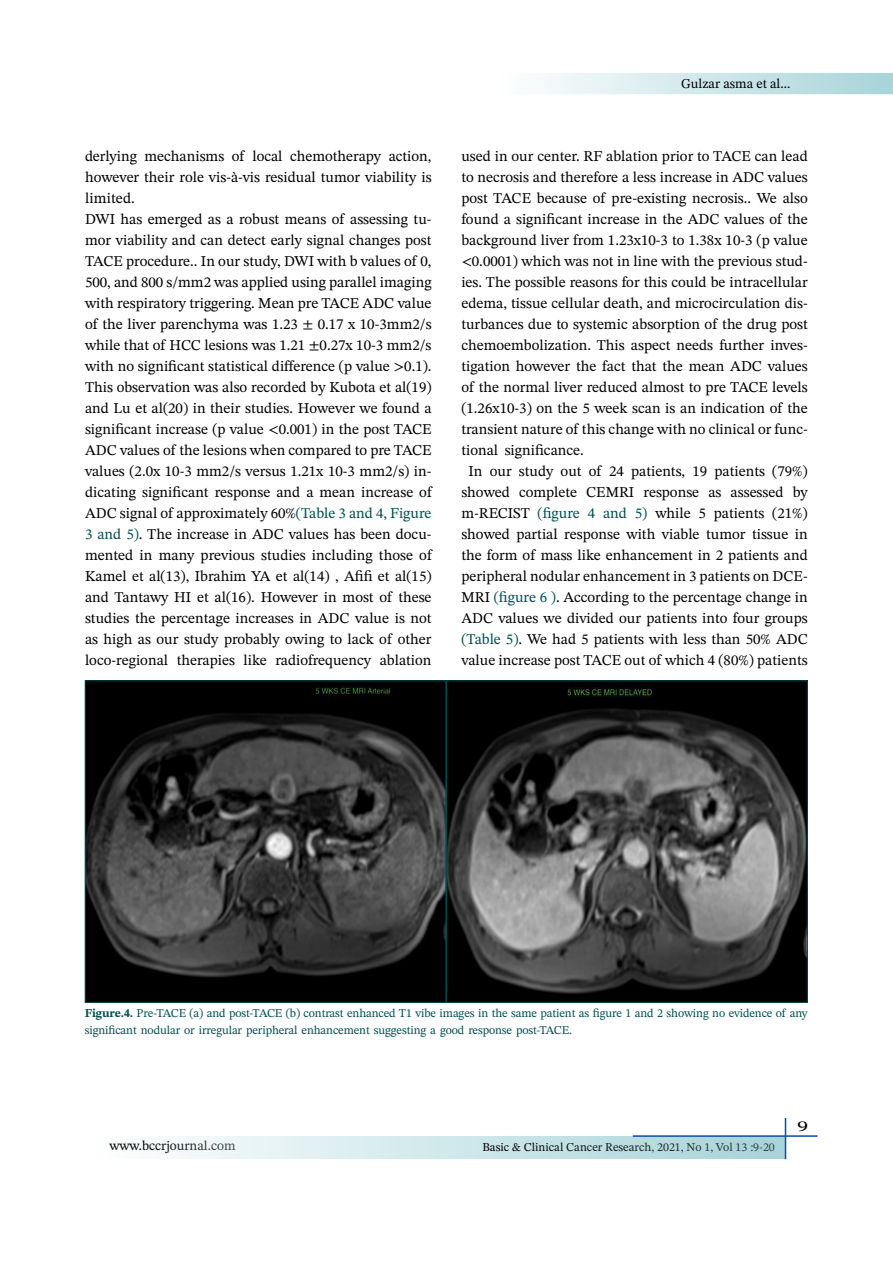
<style>
.page{position:relative;width:893px;height:1263px;background:#fff}
.page>*{position:absolute;margin:0;border:0;box-sizing:border-box;transform-origin:0 0}
.t1{font:15px/21px "STIX Two Text";color:#000}
.t2{font:15px "STIX Two Text";color:#000;scale:1.5 1}
.t3{font:13.5px "STIX Two Text";color:#000}
.t4{font:12px/16.5px "STIX Two Text";letter-spacing:-.01em;color:#004f51}
.t5{font:12px "STIX Two Text";color:#000}
.s1{color:#004f51}
.s2{font-weight:700}
</style>
<div class="page">
<div style="left:90px;top:1136px;width:695px;height:22px;background:linear-gradient(to right,#fffffe,#a6d4d9)"></div>
<hr style="left:633px;top:1135px;width:184px;height:2px;background:#034ea2">
<hr style="left:785px;top:1118px;width:1px;height:41px;background:#034ea2">
<svg style="left:544px;top:73px;width:349px;height:22px;background:#cfe7ea"></svg>
<img style="left:87px;top:682px;width:719px;height:319px">
<div style="left:446px;top:680px;width:362px;height:323px;border:1px solid #004f51"></div>
<div style="left:85px;top:680px;width:361px;height:323px;border:1px solid #004f51"></div>
<p class="t3" style="left:681px;top:74px;width:111px">Gulzar asma et al...</p>
<p class="t1" style="left:85px;top:146px;width:348px">derlying mechanisms of local chemotherapy action, however their role vis-à-vis residual tumor viability is limited.<br>DWI has emerged as a robust means of assessing tu&shy;mor viability and can detect early signal changes post TACE procedure.. In our study, DWI with b values of 0, 500, and 800 s/mm2 was applied using parallel imaging with respiratory triggering. Mean pre TACE ADC value of the liver parenchyma was 1.23 ± 0.17 x 10-3mm2/s while that of HCC lesions was 1.21 ±0.27x 10-3 mm2/s with no significant statistical difference (p value &gt;0.1).<br>This observation was also recorded by Kubota et al(19) and Lu et al(20) in their studies. However we found a significant increase (p value &lt;0.001) in the post TACE ADC values of the lesions when compared to pre TACE values (2.0x 10-3 mm2/s versus 1.21x 10-3 mm2/s) in&shy;dicating significant response and a mean increase of ADC signal of approximately 60%<span class="s1">(Table 3 and 4, Figure 3 and 5)</span>. The increase in ADC values has been docu&shy;mented in many previous studies including those of Kamel et al(13), Ibrahim YA et al(14) , Afifi et al(15) and Tantawy HI et al(16). However in most of these studies the percentage increases in ADC value is not as high as our study probably owing to lack of other loco-regional therapies like radiofrequency ablation</p>
<p class="t1" style="left:461px;top:146px;width:348px">used in our center. RF ablation prior to TACE can lead</p>
<p class="t1" style="left:461px;top:167px;width:348px">to necrosis and therefore a less increase in ADC values</p>
<p class="t1" style="left:461px;top:188px;width:348px">post TACE because of pre-existing necrosis.. We also</p>
<p class="t1" style="left:461px;top:209px;width:348px">found a significant increase in the ADC values of the</p>
<p class="t1" style="left:461px;top:230px;width:348px">background liver from 1.23x10-3 to 1.38x 10-3 (p value</p>
<p class="t1" style="left:461px;top:251px;width:348px">&lt;0.0001) which was not in line with the previous stud-</p>
<p class="t1" style="left:461px;top:272px;width:348px">ies. The possible reasons for this could be intracellular</p>
<p class="t1" style="left:461px;top:293px;width:348px">edema, tissue cellular death, and microcirculation dis-</p>
<p class="t1" style="left:461px;top:314px;width:348px">turbances due to systemic absorption of the drug post</p>
<p class="t1" style="left:461px;top:335px;width:348px">chemoembolization. This aspect needs further inves-</p>
<p class="t1" style="left:461px;top:356px;width:348px">tigation however the fact that the mean ADC values</p>
<p class="t1" style="left:461px;top:377px;width:348px">of the normal liver reduced almost to pre TACE levels</p>
<p class="t1" style="left:461px;top:398px;width:348px">(1.26x10-3) on the 5 week scan is an indication of the</p>
<p class="t1" style="left:461px;top:419px;width:348px">transient nature of this change with no clinical or func-</p>
<p class="t1" style="left:461px;top:440px;width:124px">tional significance.</p>
<p class="t1" style="left:469px;top:461px;width:341px">In our study out of 24 patients, 19 patients (79%)</p>
<p class="t1" style="left:461px;top:482px;width:348px">showed complete CEMRI response as assessed by</p>
<p class="t1" style="left:461px;top:503px;width:348px">m-RECIST <span class="s1">(figure 4 and 5)</span> while 5 patients (21%)</p>
<p class="t1" style="left:461px;top:524px;width:348px">showed partial response with viable tumor tissue in</p>
<p class="t1" style="left:461px;top:545px;width:348px">the form of mass like enhancement in 2 patients and</p>
<p class="t1" style="left:461px;top:566px;width:348px">peripheral nodular enhancement in 3 patients on DCE-</p>
<p class="t1" style="left:461px;top:587px;width:348px">MRI <span class="s1">(figure 6 )</span>. According to the percentage change in</p>
<p class="t1" style="left:461px;top:608px;width:348px">ADC values we divided our patients into four groups</p>
<p class="t1" style="left:461px;top:629px;width:348px"><span class="s1">(Table 5)</span>. We had 5 patients with less than 50% ADC</p>
<p class="t1" style="left:461px;top:650px;width:348px">value increase post TACE out of which 4 (80%) patients</p>
<p class="t4" style="left:85px;top:1005px;width:724px"><span class="s2">Figure.4.</span> Pre-TACE (a) and post-TACE (b) contrast enhanced T1 vibe images in the same patient as figure 1 and 2 showing no evidence of any significant nodular or irregular peripheral enhancement suggesting a good response post-TACE.</p>
<p class="t3" style="left:109px;top:1136px;width:128px">www.bccrjournal.com</p>
<p class="t5" style="left:483px;top:1139px;width:294px">Basic &amp; Clinical Cancer Research, 2021, No 1, Vol 13 :9-20</p>
<p class="t2" style="left:797px;top:1115px;width:9px">9</p>
</div>
